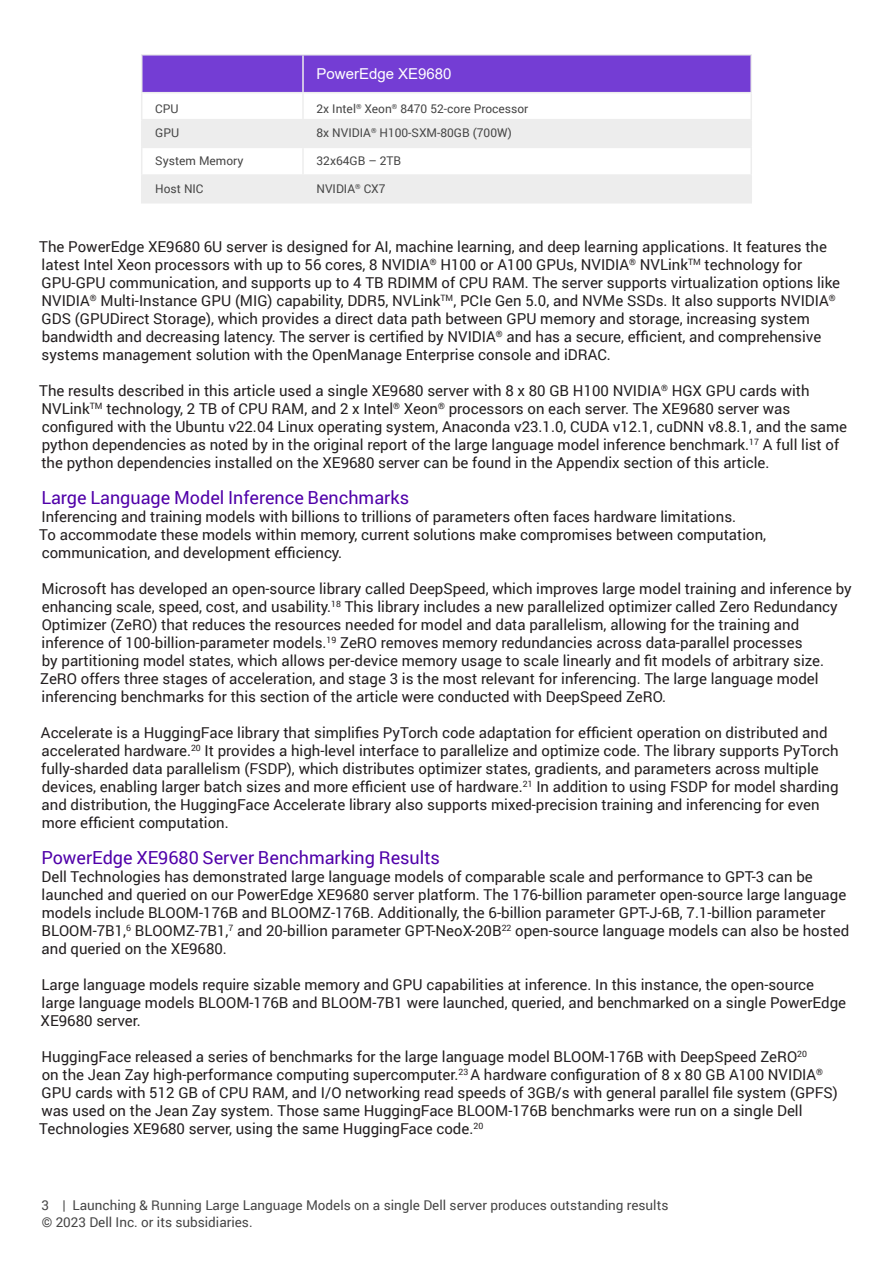
<style>
.page{position:relative;width:893px;height:1263px;background:#fff}
.page>*{position:absolute;margin:0;border:0;box-sizing:border-box;transform-origin:0 0}
.Paragraph_subhead_12{font:18px "Roboto";color:#5000a9}
.Body_copy_Dell_Dark{font:15px/18px "Roboto";color:#231f20}
.t1{font:15px "Arial";color:#fff}
.t2{font:13.5px/16.5px "Roboto";color:#464646}
.Table_Text{font:12px "Roboto";color:#464646}
</style>
<div class="page">
<hr style="left:141px;top:54px;width:162px;height:2px;background:#ededed">
<hr style="left:303px;top:54px;width:449px;height:2px;background:#ededed">
<hr style="left:750px;top:56px;width:2px;height:36px;background:#ededed">
<hr style="left:303px;top:92px;width:449px;height:1px;background:#ededed">
<hr style="left:750px;top:120px;width:2px;height:27px;background:#ededed">
<svg style="left:141px;top:55px;width:610px;height:147px"></svg>
<hr style="left:302px;top:176px;width:2px;height:26px;background:#ededed">
<hr style="left:750px;top:176px;width:2px;height:26px;background:#ededed">
<hr style="left:141px;top:202px;width:162px;height:2px;background:#ededed">
<hr style="left:303px;top:202px;width:449px;height:2px;background:#ededed">
<hr style="left:302px;top:93px;width:2px;height:26px;background:#ededed">
<hr style="left:750px;top:93px;width:2px;height:26px;background:#ededed">
<hr style="left:303px;top:119px;width:449px;height:1px;background:#ededed">
<hr style="left:303px;top:147px;width:449px;height:1px;background:#ededed">
<hr style="left:302px;top:148px;width:2px;height:26px;background:#ededed">
<hr style="left:750px;top:148px;width:2px;height:26px;background:#ededed">
<hr style="left:303px;top:174px;width:449px;height:2px;background:#ededed">
<p class="t1" style="left:316px;top:64px;width:137px">PowerEdge XE9680</p>
<p class="Table_Text" style="left:155px;top:101px;width:25px">CPU</p>
<p class="Table_Text" style="left:316px;top:101px;width:213px">2x Intel<sup>®</sup> Xeon<sup>®</sup> 8470 52-core Processor</p>
<p class="Table_Text" style="left:155px;top:125px;width:25px">GPU</p>
<p class="Table_Text" style="left:316px;top:125px;width:197px">8x NVIDIA<sup>®</sup> H100-SXM-80GB (700W)</p>
<p class="Table_Text" style="left:155px;top:152px;width:90px">System Memory</p>
<p class="Table_Text" style="left:316px;top:152px;width:86px">32x64GB – 2TB</p>
<p class="Table_Text" style="left:155px;top:180px;width:50px">Host NIC</p>
<p class="Table_Text" style="left:316px;top:180px;width:71px">NVIDIA<sup>®</sup> CX7</p>
<p class="Body_copy_Dell_Dark" style="left:39px;top:237px;width:802px">The PowerEdge XE9680 6U server is designed for AI, machine learning, and deep learning applications. It features the latest Intel Xeon processors with up to 56 cores, 8 NVIDIA<sup>®</sup> H100 or A100 GPUs, NVIDIA<sup>®</sup> NVLink<sup>TM</sup> technology for GPU-GPU communication, and supports up to 4 TB RDIMM of CPU RAM. The server supports virtualization options like NVIDIA<sup>®</sup> Multi-Instance GPU (MIG) capability, DDR5, NVLink<sup>TM</sup>, PCIe Gen 5.0, and NVMe SSDs. It also supports NVIDIA<sup>® </sup>GDS (GPUDirect Storage), which provides a direct data path between GPU memory and storage, increasing system bandwidth and decreasing latency. The server is certified by NVIDIA<sup>®</sup> and has a secure, efficient, and comprehensive systems management solution with the OpenManage Enterprise console and iDRAC.</p>
<p class="Body_copy_Dell_Dark" style="left:39px;top:381px;width:809px">The results described in this article used a single XE9680 server with 8 x 80 GB H100 NVIDIA<sup>®</sup> HGX GPU cards with NVLink<sup>TM</sup> technology, 2 TB of CPU RAM, and 2 x Intel<sup>®</sup> Xeon<sup>®</sup> processors on each server. The XE9680 server was configured with the Ubuntu v22.04 Linux operating system, Anaconda v23.1.0, CUDA v12.1, cuDNN v8.8.1, and the same python dependencies as noted by in the original report of the large language model inference benchmark.<sup>17</sup> A full list of the python dependencies installed on the XE9680 server can be found in the Appendix section of this article.</p>
<p class="Paragraph_subhead_12" style="left:41px;top:485px;width:369px">Large Language Model Inference Benchmarks</p>
<p class="Body_copy_Dell_Dark" style="left:39px;top:507px;width:728px">Inferencing and training models with billions to trillions of parameters often faces hardware limitations.<br>To accommodate these models within memory, current solutions make compromises between computation, communication, and development efficiency.</p>
<p class="Body_copy_Dell_Dark" style="left:40px;top:579px;width:813px">Microsoft has developed an open-source library called DeepSpeed, which improves large model training and inference by enhancing scale, speed, cost, and usability.<sup>18</sup> This library includes a new parallelized optimizer called Zero Redundancy Optimizer (ZeRO) that reduces the resources needed for model and data parallelism, allowing for the training and inference of 100-billion-parameter models.<sup>19</sup> ZeRO removes memory redundancies across data-parallel processes<br>by partitioning model states, which allows per-device memory usage to scale linearly and fit models of arbitrary size.<br>ZeRO offers three stages of acceleration, and stage 3 is the most relevant for inferencing. The large language model inferencing benchmarks for this section of the article were conducted with DeepSpeed ZeRO.</p>
<p class="Body_copy_Dell_Dark" style="left:41px;top:723px;width:799px">Accelerate is a HuggingFace library that simplifies PyTorch code adaptation for efficient operation on distributed and accelerated hardware.<sup>20</sup> It provides a high-level interface to parallelize and optimize code. The library supports PyTorch fully-sharded data parallelism (FSDP), which distributes optimizer states, gradients, and parameters across multiple devices, enabling larger batch sizes and more efficient use of hardware.<sup>21</sup> In addition to using FSDP for model sharding and distribution, the HuggingFace Accelerate library also supports mixed-precision training and inferencing for even more efficient computation.</p>
<p class="Paragraph_subhead_12" style="left:41px;top:845px;width:400px">PowerEdge XE9680 Server Benchmarking Results</p>
<p class="Body_copy_Dell_Dark" style="left:42px;top:867px;width:809px">Dell Technologies has demonstrated large language models of comparable scale and performance to GPT-3 can be launched and queried on our PowerEdge XE9680 server platform. The 176-billion parameter open-source large language models include BLOOM-176B and BLOOMZ-176B. Additionally, the 6-billion parameter GPT-J-6B, 7.1-billion parameter BLOOM-7B1,<sup>6</sup> BLOOMZ-7B1,<sup>7</sup> and 20-billion parameter GPT-NeoX-20B<sup>22</sup> open-source language models can also be hosted and queried on the XE9680.</p>
<p class="Body_copy_Dell_Dark" style="left:41px;top:975px;width:807px">Large language models require sizable memory and GPU capabilities at inference. In this instance, the open-source large language models BLOOM-176B and BLOOM-7B1 were launched, queried, and benchmarked on a single PowerEdge<br>XE9680 server.</p>
<p class="Body_copy_Dell_Dark" style="left:39px;top:1047px;width:800px">HuggingFace released a series of benchmarks for the large language model BLOOM-176B with DeepSpeed ZeRO<sup>20<br></sup>on the Jean Zay high-performance computing supercomputer.<sup>23</sup> A hardware configuration of 8 x 80 GB A100 NVIDIA<sup>® </sup>GPU cards with 512 GB of CPU RAM, and I/O networking read speeds of 3GB/s with general parallel file system (GPFS) was used on the Jean Zay system. Those same HuggingFace BLOOM-176B benchmarks were run on a single Dell Technologies XE9680 server, using the same HuggingFace code.<sup>20</sup></p>
<p class="t2" style="left:41px;top:1197px;width:628px">3 | Launching &amp; Running Large Language Models on a single Dell server produces outstanding results © 2023 Dell Inc. or its subsidiaries.</p>
</div>
